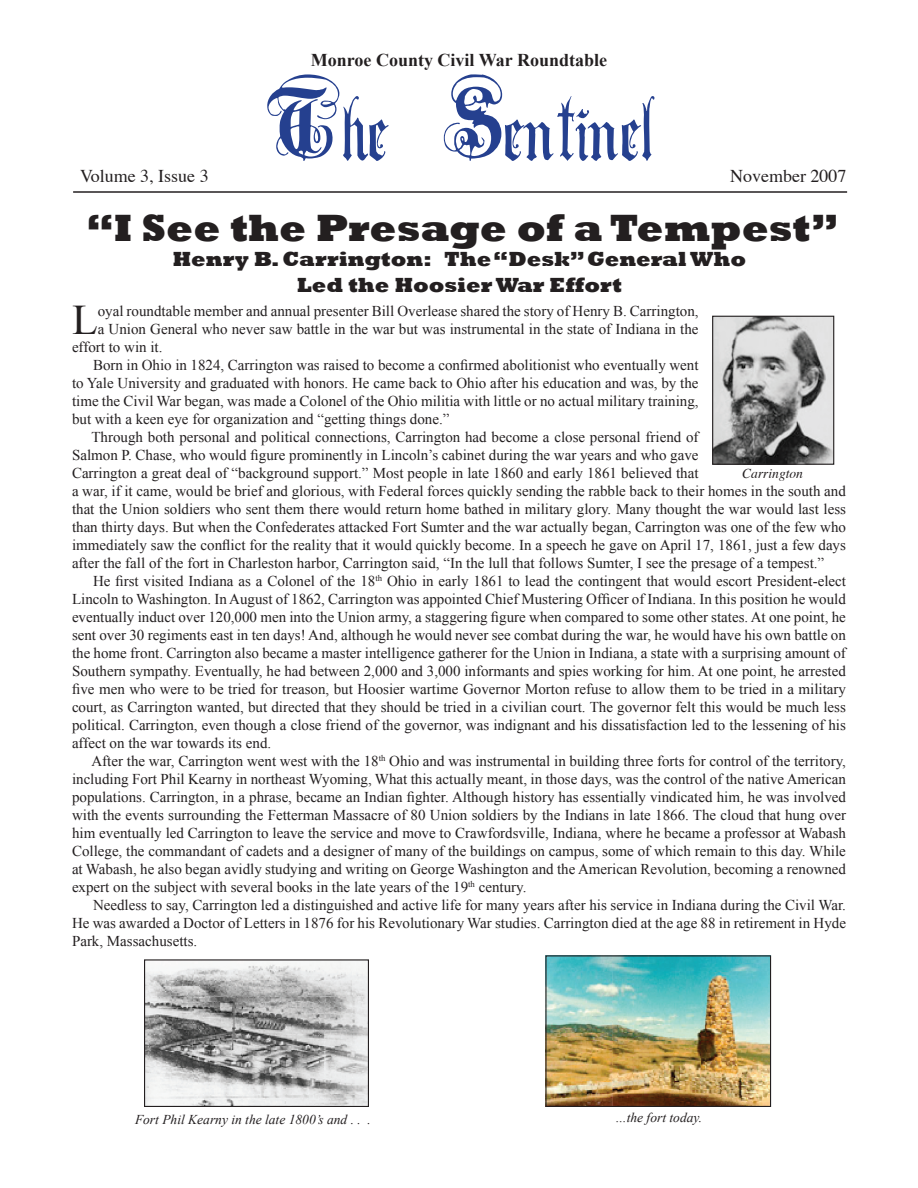
<style>
.page{position:relative;width:918px;height:1188px;background:#fff}
.page>*{position:absolute;margin:0;border:0;box-sizing:border-box;transform-origin:0 0}
.t1{font:108px "Anglo Text";color:#25408f}
.t2{font:42.15px "Times New Roman";color:#231f20}
.t3{font:800 39px "Rockwell";color:#231f20}
.t4{font:800 21px/25.2px "Rockwell";color:#231f20;text-align:center}
.t5{font:700 18px "Times New Roman";color:#231f20}
.t6{font:18px "Times";color:#231f20}
.t7{font:15px "Times New Roman";color:#231f20}
.t8{font:italic 13.5px "Times New Roman";color:#231f20}
.t9{font:italic 13.5px "Times";color:#231f20}
</style>
<div class="page">
<hr style="left:73px;top:191px;width:774px;height:2px;background:#231f20">
<img style="left:714px;top:318px;width:118px;height:145px">
<div style="left:712px;top:316px;width:122px;height:149px;border:1px solid #231f20"></div>
<img style="left:146px;top:961px;width:221px;height:144px">
<div style="left:144px;top:959px;width:225px;height:148px;border:1px solid #231f20"></div>
<img style="left:547px;top:957px;width:222px;height:148px">
<div style="left:545px;top:955px;width:226px;height:152px;border:1px solid #231f20"></div>
<p class="t5" style="left:311px;top:50px;width:298px">Monroe County Civil War Roundtable</p>
<h1 class="t1" style="left:267px;top:74px;width:385px">The Sentinel</h1>
<p class="t6" style="left:80px;top:159px;width:130px">Volume 3, Issue 3</p>
<p class="t6" style="left:730px;top:159px;width:118px">November 2007</p>
<h3 class="t3" style="left:86px;top:206px;width:754px">“I See the Presage of a Tempest”</h3>
<h3 class="t4" style="left:173px;top:247px;width:575px">Henry B. Carrington: The “Desk” General Who<br>Led the Hoosier War Effort</h3>
<h2 class="t2" style="left:72px;top:296px;width:27px">L</h2>
<p class="t7" style="left:98px;top:303px;width:602px">oyal roundtable member and annual presenter Bill Overlease shared the story of Henry B. Carrington,</p>
<p class="t7" style="left:98px;top:321px;width:602px">a Union General who never saw battle in the war but was instrumental in the state of Indiana in the</p>
<p class="t7" style="left:72px;top:339px;width:92px">effort to win it.</p>
<p class="t7" style="left:93px;top:357px;width:607px">Born in Ohio in 1824, Carrington was raised to become a confirmed abolitionist who eventually went</p>
<p class="t7" style="left:72px;top:375px;width:628px">to Yale University and graduated with honors. He came back to Ohio after his education and was, by the</p>
<p class="t7" style="left:72px;top:393px;width:628px">time the Civil War began, was made a Colonel of the Ohio militia with little or no actual military training,</p>
<p class="t7" style="left:72px;top:411px;width:379px">but with a keen eye for organization and “getting things done.”</p>
<p class="t7" style="left:92px;top:429px;width:609px">Through both personal and political connections, Carrington had become a close personal friend of</p>
<p class="t7" style="left:72px;top:447px;width:628px">Salmon P. Chase, who would figure prominently in Lincoln’s cabinet during the war years and who gave</p>
<p class="t7" style="left:72px;top:465px;width:628px">Carrington a great deal of “background support.” Most people in late 1860 and early 1861 believed that</p>
<p class="t7" style="left:72px;top:483px;width:775px">a war, if it came, would be brief and glorious, with Federal forces quickly sending the rabble back to their homes in the south and</p>
<p class="t7" style="left:72px;top:501px;width:776px">that the Union soldiers who sent them there would return home bathed in military glory. Many thought the war would last less</p>
<p class="t7" style="left:72px;top:519px;width:776px">than thirty days. But when the Confederates attacked Fort Sumter and the war actually began, Carrington was one of the few who</p>
<p class="t7" style="left:72px;top:537px;width:775px">immediately saw the conflict for the reality that it would quickly become. In a speech he gave on April 17, 1861, just a few days</p>
<p class="t7" style="left:72px;top:555px;width:754px">after the fall of the fort in Charleston harbor, Carrington said, “In the lull that follows Sumter, I see the presage of a tempest.”</p>
<p class="t7" style="left:93px;top:573px;width:755px">He first visited Indiana as a Colonel of the 18<sup>th</sup> Ohio in early 1861 to lead the contingent that would escort President-elect</p>
<p class="t7" style="left:72px;top:591px;width:776px">Lincoln to Washington. In August of 1862, Carrington was appointed Chief Mustering Officer of Indiana. In this position he would</p>
<p class="t7" style="left:72px;top:609px;width:775px">eventually induct over 120,000 men into the Union army, a staggering figure when compared to some other states. At one point, he</p>
<p class="t7" style="left:72px;top:627px;width:775px">sent over 30 regiments east in ten days! And, although he would never see combat during the war, he would have his own battle on</p>
<p class="t7" style="left:72px;top:645px;width:775px">the home front. Carrington also became a master intelligence gatherer for the Union in Indiana, a state with a surprising amount of</p>
<p class="t7" style="left:72px;top:663px;width:775px">Southern sympathy. Eventually, he had between 2,000 and 3,000 informants and spies working for him. At one point, he arrested</p>
<p class="t7" style="left:72px;top:681px;width:776px">five men who were to be tried for treason, but Hoosier wartime Governor Morton refuse to allow them to be tried in a military</p>
<p class="t7" style="left:72px;top:699px;width:775px">court, as Carrington wanted, but directed that they should be tried in a civilian court. The governor felt this would be much less</p>
<p class="t7" style="left:72px;top:717px;width:775px">political. Carrington, even though a close friend of the governor, was indignant and his dissatisfaction led to the lessening of his</p>
<p class="t7" style="left:72px;top:735px;width:201px">affect on the war towards its end.</p>
<p class="t7" style="left:92px;top:753px;width:756px">After the war, Carrington went west with the 18<sup>th</sup> Ohio and was instrumental in building three forts for control of the territory,</p>
<p class="t7" style="left:72px;top:771px;width:775px">including Fort Phil Kearny in northeast Wyoming, What this actually meant, in those days, was the control of the native American</p>
<p class="t7" style="left:72px;top:789px;width:776px">populations. Carrington, in a phrase, became an Indian fighter. Although history has essentially vindicated him, he was involved</p>
<p class="t7" style="left:72px;top:807px;width:776px">with the events surrounding the Fetterman Massacre of 80 Union soldiers by the Indians in late 1866. The cloud that hung over</p>
<p class="t7" style="left:72px;top:825px;width:776px">him eventually led Carrington to leave the service and move to Crawfordsville, Indiana, where he became a professor at Wabash</p>
<p class="t7" style="left:72px;top:843px;width:775px">College, the commandant of cadets and a designer of many of the buildings on campus, some of which remain to this day. While</p>
<p class="t7" style="left:72px;top:861px;width:776px">at Wabash, he also began avidly studying and writing on George Washington and the American Revolution, becoming a renowned</p>
<p class="t7" style="left:72px;top:879px;width:456px">expert on the subject with several books in the late years of the 19<sup>th</sup> century.</p>
<p class="t7" style="left:93px;top:897px;width:755px">Needless to say, Carrington led a distinguished and active life for many years after his service in Indiana during the Civil War.</p>
<p class="t7" style="left:72px;top:915px;width:776px">He was awarded a Doctor of Letters in 1876 for his Revolutionary War studies. Carrington died at the age 88 in retirement in Hyde</p>
<p class="t7" style="left:72px;top:933px;width:127px">Park, Massachusetts.</p>
<p class="t9" style="left:742px;top:461px;width:62px">Carrington</p>
<p class="t8" style="left:135px;top:1111px;width:237px">Fort Phil Kearny in the late 1800’s and . . .</p>
<p class="t8" style="left:615px;top:1109px;width:89px">…the fort today.</p>
</div>
